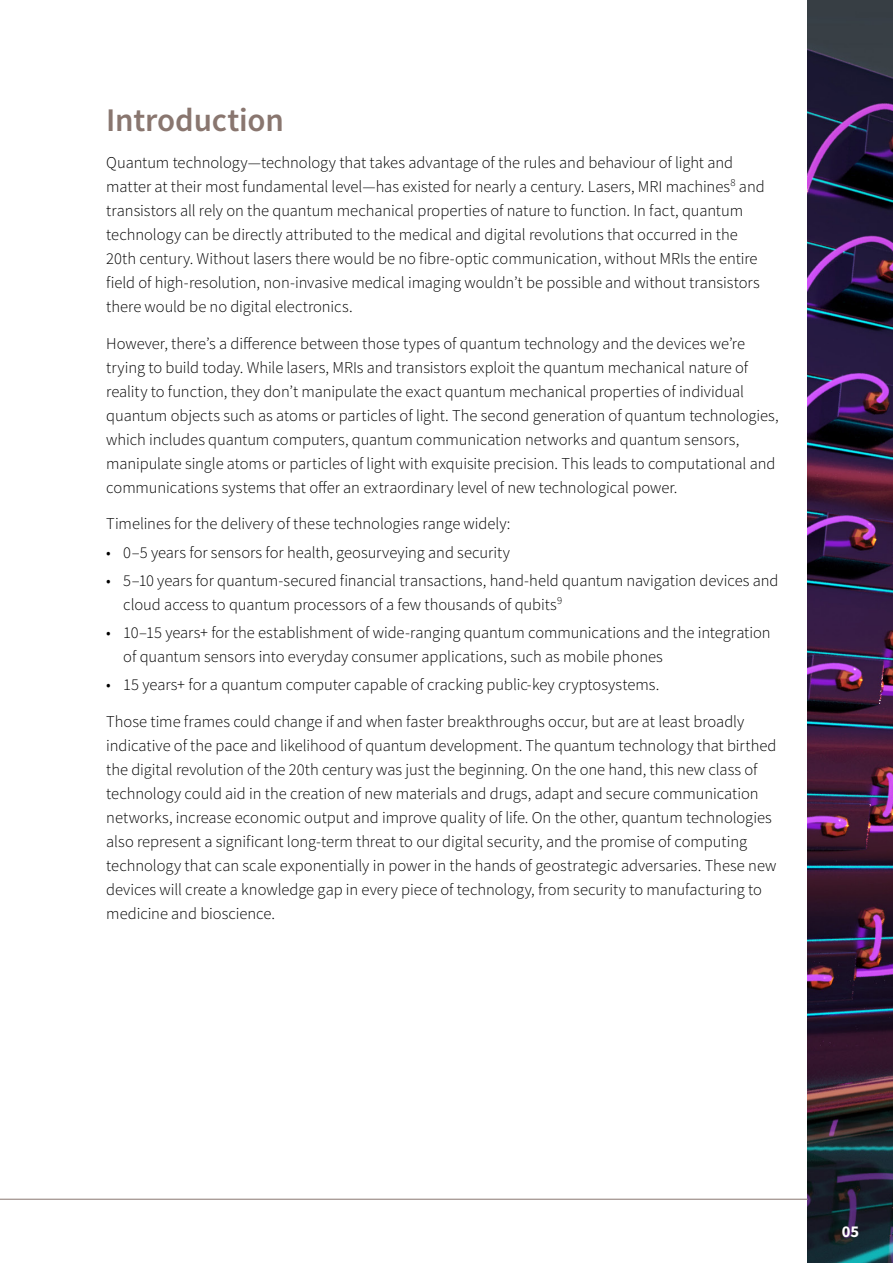
<style>
.page{position:relative;width:893px;height:1263px;background:#fff}
.page>*{position:absolute;margin:0;border:0;box-sizing:border-box;transform-origin:0 0}
.t1{font:600 33px "Source Sans Pro";letter-spacing:-.005em;color:#89766f}
.t2{font:300 16.5px/24px "Source Sans Pro";letter-spacing:-.005em;color:#000}
.t3{font:700 16.5px "Source Sans Pro";color:#fff}
</style>
<div class="page">
<img style="left:808px;top:0;width:85px;height:1263px">
<hr style="left:0;top:1199px;width:808px;height:1px;background:#89766f">
<h1 class="t1" style="left:106px;top:98px;width:179px">Introduction</h1>
<p class="t2" style="left:106px;top:150px;width:660px">Quantum technology—technology that takes advantage of the rules and behaviour of light and matter at their most fundamental level—has existed for nearly a century. Lasers, MRI machines<sup>8</sup> and transistors all rely on the quantum mechanical properties of nature to function. In fact, quantum technology can be directly attributed to the medical and digital revolutions that occurred in the 20th century. Without lasers there would be no fibre-optic communication, without MRIs the entire field of high-resolution, non-invasive medical imaging wouldn’t be possible and without transistors there would be no digital electronics.</p>
<p class="t2" style="left:106px;top:331px;width:674px">However, there’s a difference between those types of quantum technology and the devices we’re trying to build today. While lasers, MRIs and transistors exploit the quantum mechanical nature of reality to function, they don’t manipulate the exact quantum mechanical properties of individual quantum objects such as atoms or particles of light. The second generation of quantum technologies, which includes quantum computers, quantum communication networks and quantum sensors, manipulate single atoms or particles of light with exquisite precision. This leads to computational and communications systems that offer an extraordinary level of new technological power.</p>
<p class="t2" style="left:106px;top:512px;width:406px">Timelines for the delivery of these technologies range widely:</p>
<p class="t2" style="left:106px;top:540px;width:405px">• 0–5 years for sensors for health, geosurveying and security</p>
<p class="t2" style="left:123px;top:568px;width:657px;text-indent:-17px">• 5–10 years for quantum-secured financial transactions, hand-held quantum navigation devices and cloud access to quantum processors of a few thousands of qubits<sup>9</sup></p>
<p class="t2" style="left:123px;top:621px;width:649px;text-indent:-17px">• 10–15 years+ for the establishment of wide-ranging quantum communications and the integration of quantum sensors into everyday consumer applications, such as mobile phones</p>
<p class="t2" style="left:106px;top:673px;width:555px">• 15 years+ for a quantum computer capable of cracking public-key cryptosystems.</p>
<p class="t2" style="left:106px;top:710px;width:672px">Those time frames could change if and when faster breakthroughs occur, but are at least broadly indicative of the pace and likelihood of quantum development. The quantum technology that birthed the digital revolution of the 20th century was just the beginning. On the one hand, this new class of technology could aid in the creation of new materials and drugs, adapt and secure communication networks, increase economic output and improve quality of life. On the other, quantum technologies also represent a significant long-term threat to our digital security, and the promise of computing technology that can scale exponentially in power in the hands of geostrategic adversaries. These new devices will create a knowledge gap in every piece of technology, from security to manufacturing to medicine and bioscience.</p>
<p class="t3" style="left:842px;top:1220px;width:19px">05</p>
</div>
